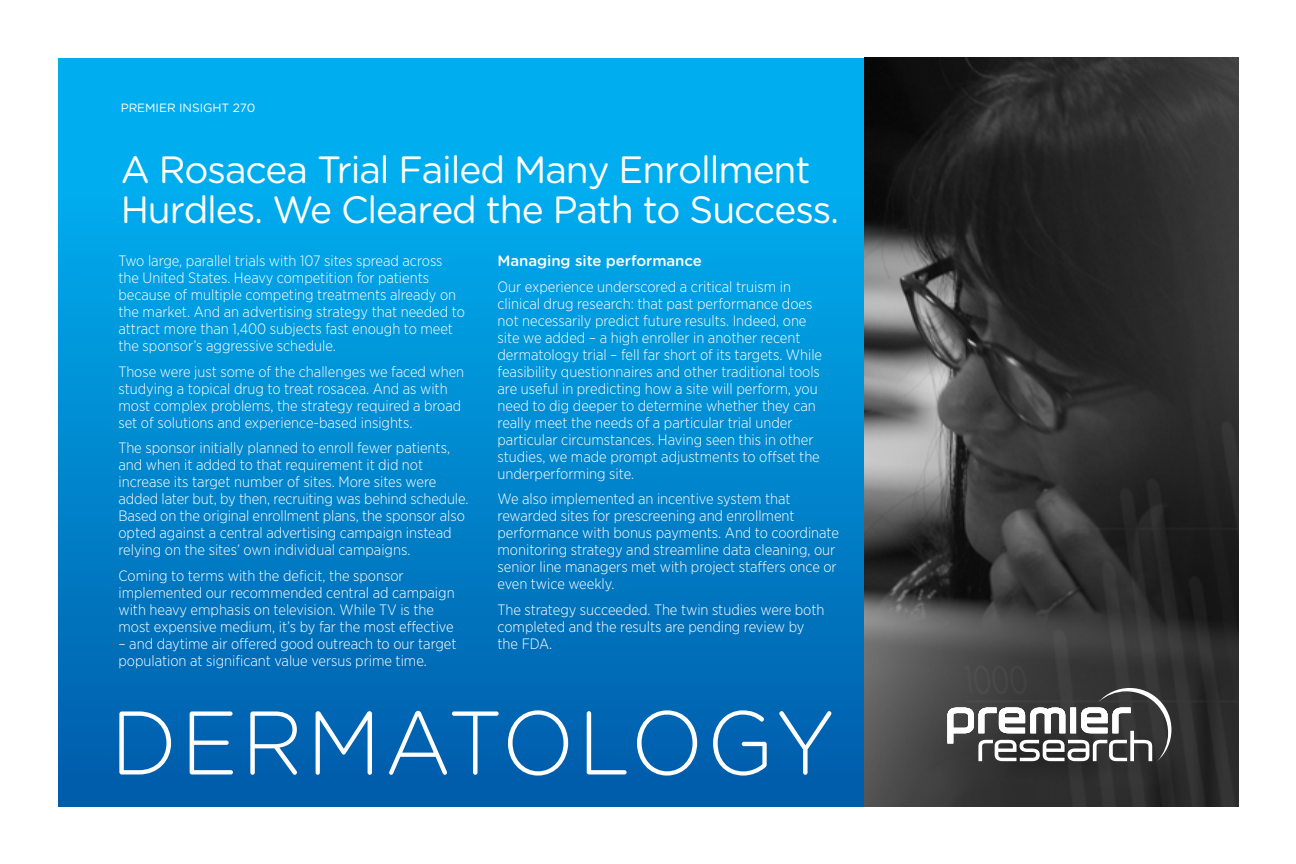
<style>
.page{position:relative;width:1296px;height:864px;background:#fff}
.page>*{position:absolute;margin:0;border:0;box-sizing:border-box;transform-origin:0 0}
.t1{font:300 90px "Gotham Rounded";letter-spacing:.04em;color:#fff;scale:.95 1}
.t2{font:38px/40px "Gotham Rounded";letter-spacing:-.03em;color:#fff}
.t3{font:300 15px/17px "Gotham Narrow";color:#fff}
.t4{font:500 15px "Gotham Rounded";letter-spacing:-.005em;color:#fff}
.t5{font:12px "Gotham Rounded";letter-spacing:-.005em;color:#fff}
</style>
<div class="page">
<div style="left:58px;top:58px;width:1181px;height:749px;background:linear-gradient(to bottom,#00b9f8,#005caa)"></div>
<img style="left:864px;top:58px;width:374px;height:749px">
<svg style="left:948px;top:688px;width:223px;height:73px"></svg>
<p class="t5" style="left:121px;top:100px;width:136px">PREMIER INSIGHT 270</p>
<h2 class="t2" style="left:121px;top:147px;width:720px">A Rosacea Trial Failed Many Enrollment<br>Hurdles. We Cleared the Path to Success.</h2>
<p class="t3" style="left:118px;top:252px;width:348px">Two large, parallel trials with 107 sites spread across the United States. Heavy competition for patients because of multiple competing treatments already on the market. And an advertising strategy that needed to attract more than 1,400 subjects fast enough to meet the sponsor’s aggressive schedule.</p>
<p class="t3" style="left:118px;top:363px;width:347px">Those were just some of the challenges we faced when studying a topical drug to treat rosacea. And as with most complex problems, the strategy required a broad set of solutions and experience-based insights.</p>
<p class="t3" style="left:118px;top:439px;width:351px">The sponsor initially planned to enroll fewer patients, and when it added to that requirement it did not increase its target number of sites. More sites were added later but, by then, recruiting was behind schedule.<br>Based on the original enrollment plans, the sponsor also opted against a central advertising campaign instead relying on the sites’ own individual campaigns.</p>
<p class="t3" style="left:118px;top:567px;width:338px">Coming to terms with the deficit, the sponsor implemented our recommended central ad campaign with heavy emphasis on television. While TV is the most expensive medium, it’s by far the most effective</p>
<p class="t3" style="left:118px;top:635px;width:340px">– and daytime air offered good outreach to our target population at significant value versus prime time.</p>
<p class="t4" style="left:498px;top:250px;width:206px">Managing site performance</p>
<p class="t3" style="left:498px;top:278px;width:326px">Our experience underscored a critical truism in clinical drug research: that past performance does not necessarily predict future results. Indeed, one site we added – a high enroller in another recent dermatology trial – fell far short of its targets. While feasibility questionnaires and other traditional tools are useful in predicting how a site will perform, you need to dig deeper to determine whether they can really meet the needs of a particular trial under particular circumstances. Having seen this in other studies, we made prompt adjustments to offset the underperforming site.</p>
<p class="t3" style="left:498px;top:490px;width:343px">We also implemented an incentive system that rewarded sites for prescreening and enrollment performance with bonus payments. And to coordinate monitoring strategy and streamline data cleaning, our senior line managers met with project staffers once or even twice weekly.</p>
<p class="t3" style="left:498px;top:601px;width:328px">The strategy succeeded. The twin studies were both completed and the results are pending review by the FDA.</p>
<h1 class="t1" style="left:110px;top:682px;width:765px">DERMATOLOGY</h1>
</div>
